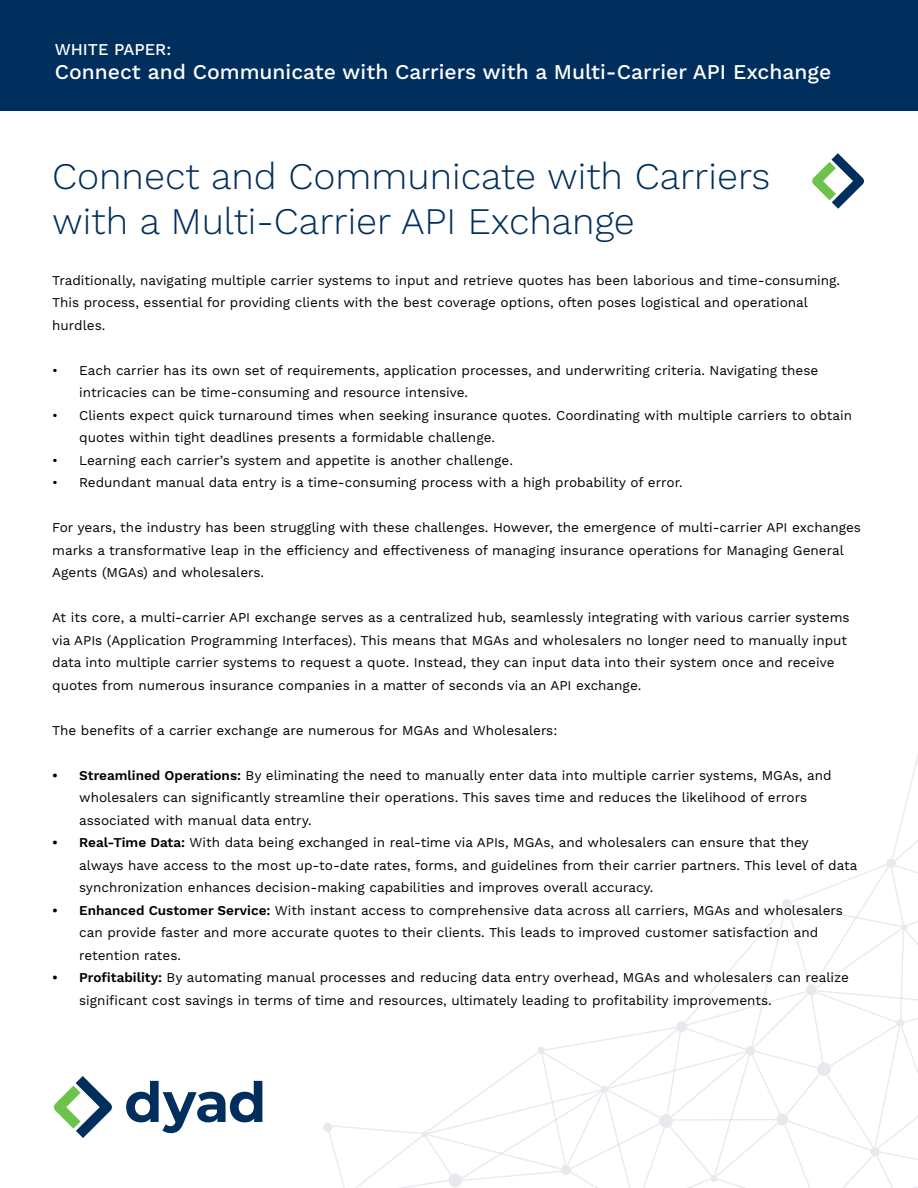
<style>
.page{position:relative;width:918px;height:1188px;background:#fff}
.page>*{position:absolute;margin:0;border:0;box-sizing:border-box;transform-origin:0 0}
.t1{font:300 37.5px/45px "Work Sans";color:#002e5d}
.t2{font:500 21px "Work Sans";color:#fff}
.t3{font:500 16.5px "Work Sans";color:#fff}
.t4{font:13.5px/22.5px "Work Sans";color:#000}
.s1{font-weight:600}
</style>
<div class="page">
<div style="left:0;top:0;width:918px;height:110px;background:#002e5d"></div>
<svg style="left:323px;top:755px;width:595px;height:433px"></svg>
<svg style="left:54px;top:1076px;width:58px;height:62px"></svg>
<svg style="left:126px;top:1081px;width:136px;height:52px"></svg>
<svg style="left:812px;top:153px;width:52px;height:56px"></svg>
<p class="t3" style="left:55px;top:39px;width:118px">WHITE PAPER:</p>
<h2 class="t2" style="left:55px;top:59px;width:778px">Connect and Communicate with Carriers with a Multi-Carrier API Exchange</h2>
<h1 class="t1" style="left:52px;top:155px;width:720px">Connect and Communicate with Carriers with a Multi-Carrier API Exchange</h1>
<p class="t4" style="left:52px;top:270px;width:789px">Traditionally, navigating multiple carrier systems to input and retrieve quotes has been laborious and time-consuming.<br>This process, essential for providing clients with the best coverage options, often poses logistical and operational hurdles.</p>
<p class="t4" style="left:79px;top:360px;width:741px;text-indent:-27px">• Each carrier has its own set of requirements, application processes, and underwriting criteria. Navigating these intricacies can be time-consuming and resource intensive.</p>
<p class="t4" style="left:79px;top:405px;width:774px;text-indent:-27px">• Clients expect quick turnaround times when seeking insurance quotes. Coordinating with multiple carriers to obtain quotes within tight deadlines presents a formidable challenge.</p>
<p class="t4" style="left:52px;top:450px;width:462px">• Learning each carrier’s system and appetite is another challenge.</p>
<p class="t4" style="left:52px;top:472px;width:632px">• Redundant manual data entry is a time-consuming process with a high probability of error.</p>
<p class="t4" style="left:52px;top:517px;width:810px">For years, the industry has been struggling with these challenges. However, the emergence of multi-carrier API exchanges marks a transformative leap in the efficiency and effectiveness of managing insurance operations for Managing General<br>Agents (MGAs) and wholesalers.</p>
<p class="t4" style="left:52px;top:607px;width:799px">At its core, a multi-carrier API exchange serves as a centralized hub, seamlessly integrating with various carrier systems via APIs (Application Programming Interfaces). This means that MGAs and wholesalers no longer need to manually input data into multiple carrier systems to request a quote. Instead, they can input data into their system once and receive quotes from numerous insurance companies in a matter of seconds via an API exchange.</p>
<p class="t4" style="left:52px;top:720px;width:507px">The benefits of a carrier exchange are numerous for MGAs and Wholesalers:</p>
<p class="t4" style="left:79px;top:765px;width:754px;text-indent:-27px"><span class="s1">• Streamlined Operations:</span> By eliminating the need to manually enter data into multiple carrier systems, MGAs, and wholesalers can significantly streamline their operations. This saves time and reduces the likelihood of errors associated with manual data entry.</p>
<p class="t4" style="left:79px;top:832px;width:780px;text-indent:-27px"><span class="s1">• Real-Time Data:</span> With data being exchanged in real-time via APIs, MGAs, and wholesalers can ensure that they<br>always have access to the most up-to-date rates, forms, and guidelines from their carrier partners. This level of data synchronization enhances decision-making capabilities and improves overall accuracy.</p>
<p class="t4" style="left:79px;top:900px;width:765px;text-indent:-27px"><span class="s1">• Enhanced Customer Service:</span> With instant access to comprehensive data across all carriers, MGAs and wholesalers can provide faster and more accurate quotes to their clients. This leads to improved customer satisfaction and retention rates.</p>
<p class="t4" style="left:79px;top:967px;width:771px;text-indent:-27px"><span class="s1">• Profitability:</span> By automating manual processes and reducing data entry overhead, MGAs and wholesalers can realize significant cost savings in terms of time and resources, ultimately leading to profitability improvements.</p>
</div>
